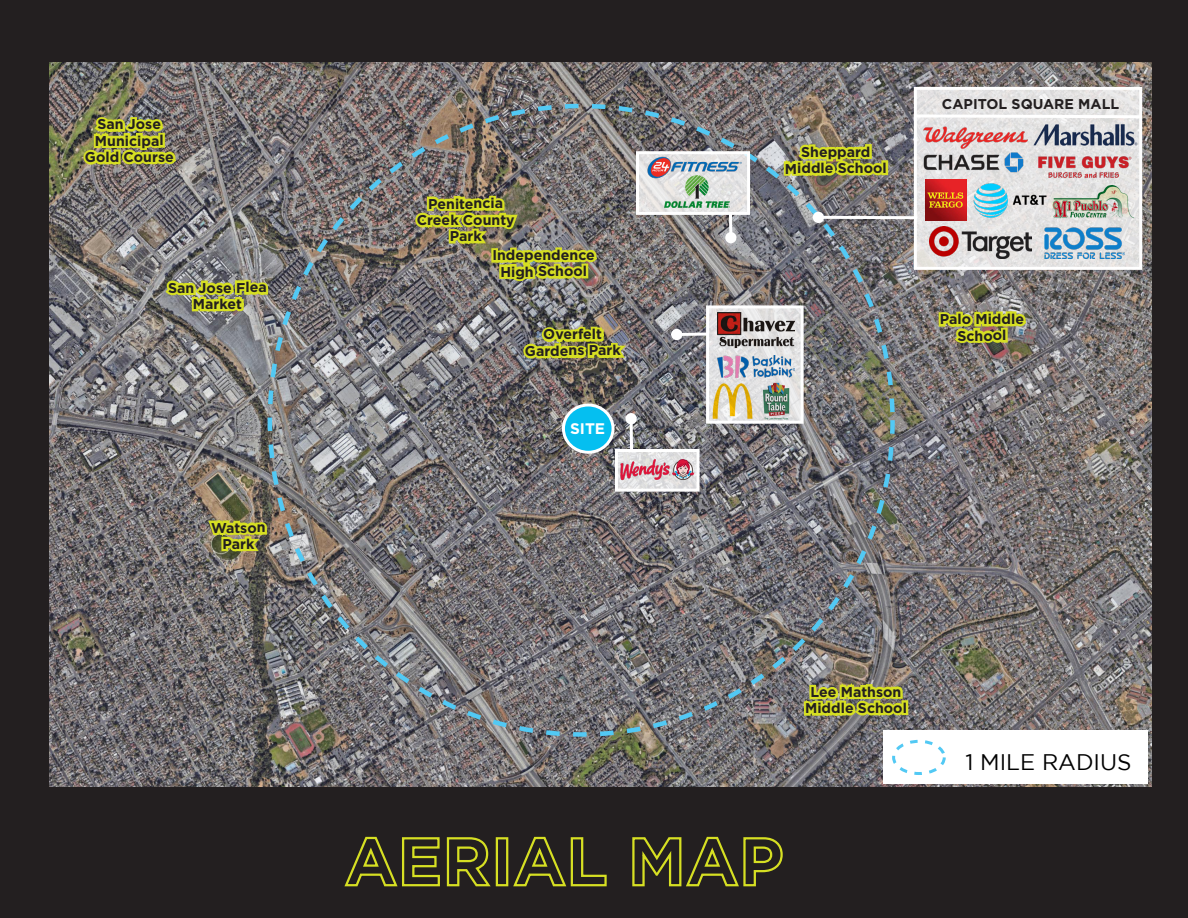
<style>
.page{position:relative;width:1188px;height:918px;background:#231f20}
.page>*{position:absolute;margin:0;border:0;box-sizing:border-box;transform-origin:0 0}
.t1{font:22.5px "Gotham";color:#000}
.t2{font:700 15.3px "Gotham";color:#fff}
.t3{font:700 14.1px/16.4px "Gotham";letter-spacing:-.005em;color:#231f20;text-align:center}
</style>
<div class="page">
<svg style="left:344px;top:836px;width:147px;height:51px"></svg>
<div style="left:496px;top:837px;width:12px;height:49px;border:2px solid #d6df23"></div>
<svg style="left:513px;top:836px;width:94px;height:51px"></svg>
<svg style="left:632px;top:836px;width:151px;height:51px"></svg>
<img style="left:49px;top:62px;width:1102px;height:725px">
<div style="left:563px;top:405px;width:50px;height:47px;background:#05bff0;border-radius:50%"></div>
<div style="left:562px;top:404px;width:53px;height:50px;border:3px solid #fff;border-radius:50%"></div>
<svg style="left:162px;top:278px;width:108px;height:48px;background:#a0a261"></svg>
<img style="left:413px;top:194px;width:187px;height:89px">
<div style="left:582px;top:264px;width:6px;height:14px;border:4px solid #d6df23"></div>
<img style="left:521px;top:324px;width:110px;height:49px">
<img style="left:81px;top:115px;width:98px;height:64px">
<img style="left:205px;top:512px;width:64px;height:54px">
<img style="left:782px;top:142px;width:105px;height:44px">
<div style="left:881px;top:160px;width:7px;height:15px;border:4px solid #d6df23"></div>
<img style="left:936px;top:302px;width:93px;height:45px">
<div style="left:1001px;top:328px;width:7px;height:15px;border:4px solid #d6df23"></div>
<img style="left:802px;top:675px;width:105px;height:51px">
<div style="left:902px;top:700px;width:6px;height:15px;border:4px solid #d6df23"></div>
<div style="left:883px;top:730px;width:265px;height:54px;background:#fff"></div>
<div style="left:892px;top:740px;width:54px;height:35px;border:3px dashed #52c9f4;border-radius:50%"></div>
<svg style="left:710px;top:309px;width:90px;height:111px;background:#e2e1e2"></svg>
<svg style="left:619px;top:453px;width:77px;height:35px"></svg>
<img style="left:717px;top:355px;width:77px;height:22px">
<img style="left:757px;top:382px;width:39px;height:38px">
<img style="left:702px;top:384px;width:62px;height:35px">
<img style="left:717px;top:312px;width:78px;height:35px">
<svg style="left:671px;top:331px;width:41px;height:7px"></svg>
<div style="left:671px;top:329px;width:11px;height:11px;background:#fff;border-radius:50%"></div>
<svg style="left:628px;top:413px;width:7px;height:41px"></svg>
<div style="left:625px;top:413px;width:12px;height:11px;background:#fff;border-radius:50%"></div>
<div style="left:706px;top:305px;width:98px;height:119px;border:3px solid #fff"></div>
<div style="left:615px;top:449px;width:85px;height:43px;border:3px solid #fff"></div>
<hr style="left:818px;top:216px;width:99px;height:3px;background:#fff">
<div style="left:813px;top:212px;width:11px;height:11px;background:#fff;border-radius:50%"></div>
<div style="left:915px;top:88px;width:226px;height:180px;background:linear-gradient(to right,#e4e2e2,#e3e3e2)"></div>
<div style="left:914px;top:87px;width:228px;height:183px;border:3px solid #fff"></div>
<img style="left:1035px;top:154px;width:97px;height:25px">
<img style="left:974px;top:182px;width:73px;height:36px">
<img style="left:925px;top:180px;width:42px;height:41px">
<img style="left:923px;top:152px;width:103px;height:21px">
<img style="left:922px;top:122px;width:108px;height:30px">
<img style="left:1044px;top:227px;width:81px;height:32px">
<img style="left:1031px;top:125px;width:108px;height:20px">
<img style="left:929px;top:227px;width:103px;height:32px">
<img style="left:1053px;top:185px;width:80px;height:33px">
<svg style="left:911px;top:113px;width:232px;height:7px;background:#ededed"></svg>
<hr style="left:729px;top:213px;width:3px;height:25px;background:#fff">
<div style="left:725px;top:232px;width:12px;height:11px;background:#fff;border-radius:50%"></div>
<svg style="left:640px;top:155px;width:106px;height:56px"></svg>
<div style="left:636px;top:151px;width:114px;height:64px;border:3px solid #fff"></div>
<img style="left:648px;top:121px;width:93px;height:93px">
<img style="left:664px;top:176px;width:65px;height:32px">
<img style="left:618px;top:457px;width:78px;height:25px">
<p class="t3" style="left:85px;top:116px;width:90px">San Jose<br>Municipal<br>Gold Course</p>
<p class="t3" style="left:168px;top:279px;width:100px">San Jose Flea<br>Market</p>
<p class="t3" style="left:211px;top:519px;width:56px">Watson<br>Park</p>
<p class="t3" style="left:417px;top:195px;width:99px">Penitencia<br>Creek County<br>Park</p>
<p class="t3" style="left:492px;top:247px;width:104px">Independence<br>High School</p>
<p class="t3" style="left:525px;top:326px;width:97px">Overfelt<br>Gardens Park</p>
<p class="t2" style="left:570px;top:420px;width:37px">SITE</p>
<p class="t3" style="left:785px;top:143px;width:104px">Sheppard<br>Middle School</p>
<p class="t3" style="left:942px;top:96px;width:179px">CAPITOL SQUARE MALL</p>
<p class="t3" style="left:940px;top:311px;width:86px">Palo Middle<br>School</p>
<p class="t3" style="left:805px;top:683px;width:104px">Lee Mathson<br>Middle School</p>
<h1 class="t1" style="left:965px;top:750px;width:168px">1 MILE RADIUS</h1>
</div>
